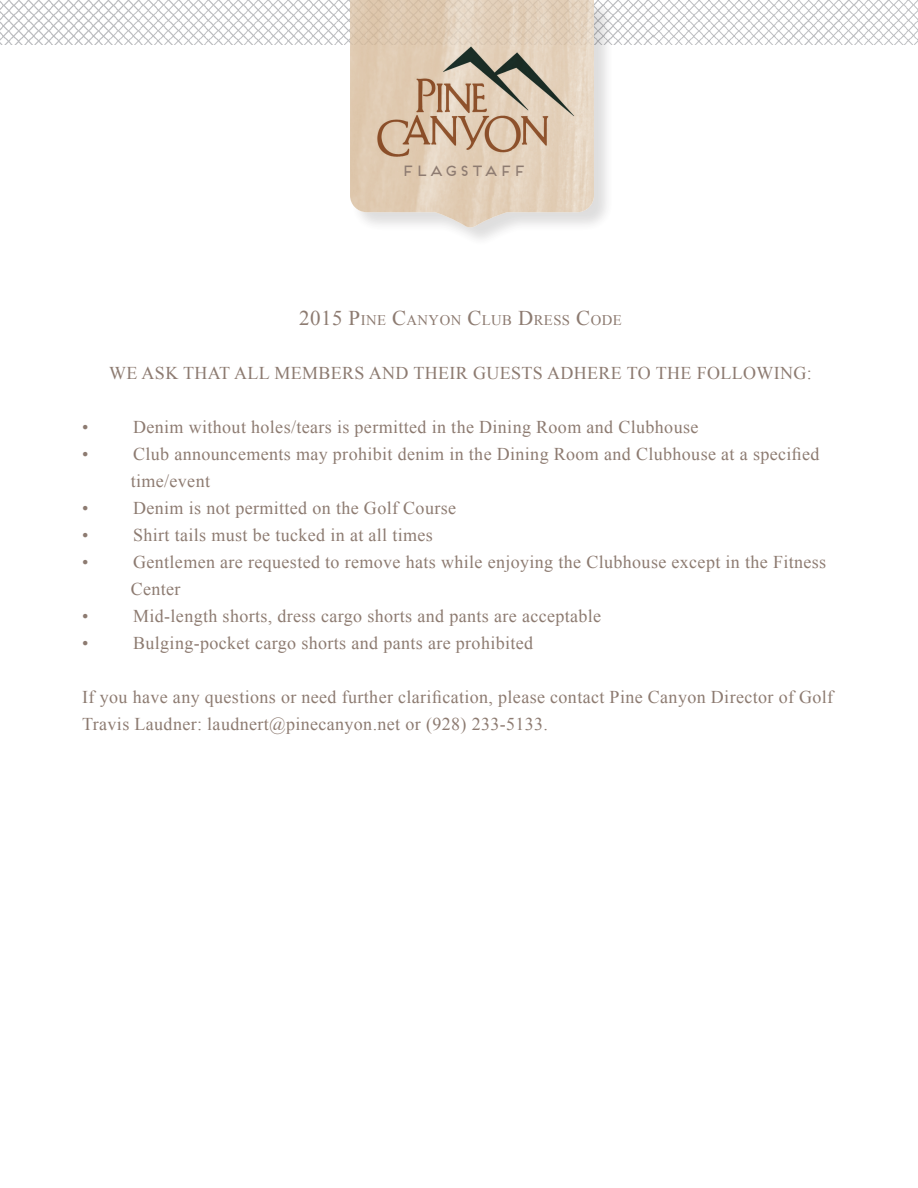
<style>
.page{position:relative;width:918px;height:1188px;background:#fff}
.page>*{position:absolute;margin:0;border:0;box-sizing:border-box;transform-origin:0 0}
.Listing{font:18px/27px "Times New Roman";letter-spacing:.02em;color:#8d7b71}
.Listing-2{font:18px "Times New Roman";letter-spacing:.02em;color:#8d7b71}
.t1{font:14.85px "Frontage";color:#8d7b71}
.Listing-3{font:14.7px "Times New Roman";letter-spacing:.03em;color:#8d7b71}
.s1{font-size:21px}
</style>
<div class="page">
<img style="left:0;top:0;width:918px;height:44px">
<div style="left:350px;top:0;width:264px;height:248px;background:#231f20;opacity:.19"></div>
<img style="left:350px;top:0;width:244px;height:227px">
<img style="left:377px;top:43px;width:197px;height:117px">
<p class="t1" style="left:401px;top:162px;width:127px">FLAGSTAFF</p>
<p class="Listing-3" style="left:299px;top:311px;width:324px"><span class="s1">2015 P</span>INE <span class="s1">C</span>ANYON <span class="s1">C</span>LUB <span class="s1">D</span>RESS <span class="s1">C</span>ODE</p>
<p class="Listing-2" style="left:109px;top:361px;width:138px">WE AS K THAT ALL</p>
<p class="Listing-2" style="left:274px;top:361px;width:57px">MEMBERS</p>
<p class="Listing-2" style="left:369px;top:361px;width:81px">AND THEIR</p>
<p class="Listing-2" style="left:473px;top:361px;width:26px">GUES</p>
<p class="Listing-2" style="left:522px;top:361px;width:78px">TS ADHERE</p>
<p class="Listing-2" style="left:627px;top:361px;width:94px">TO THE FOLLO</p>
<p class="Listing-2" style="left:757px;top:361px;width:57px">WING:</p>
<p class="Listing" style="left:82px;top:414px;width:8px">•</p>
<p class="Listing" style="left:133px;top:414px;width:567px">Denim without holes/tears is permitted in the Dining Room and Clubhouse</p>
<p class="Listing" style="left:82px;top:441px;width:8px">•</p>
<p class="Listing" style="left:133px;top:441px;width:688px">Club announcements may prohibit denim in the Dining Room and Clubhouse at a specified</p>
<p class="Listing" style="left:131px;top:468px;width:81px">time/event</p>
<p class="Listing" style="left:82px;top:495px;width:8px">•</p>
<p class="Listing" style="left:133px;top:495px;width:324px">Denim is not permitted on the Golf Course</p>
<p class="Listing" style="left:82px;top:522px;width:8px">•</p>
<p class="Listing" style="left:133px;top:522px;width:301px">Shirt tails must be tucked in at all times</p>
<p class="Listing" style="left:82px;top:549px;width:8px">•</p>
<p class="Listing" style="left:133px;top:549px;width:695px">Gentlemen are requested to remove hats while enjoying the Clubhouse except in the Fitness</p>
<p class="Listing" style="left:131px;top:576px;width:51px">Center</p>
<p class="Listing" style="left:82px;top:603px;width:8px">•</p>
<p class="Listing" style="left:133px;top:603px;width:470px">Mid-length shorts, dress cargo shorts and pants are acceptable</p>
<p class="Listing" style="left:82px;top:630px;width:8px">•</p>
<p class="Listing" style="left:133px;top:630px;width:401px">Bulging-pocket cargo shorts and pants are prohibited</p>
<p class="Listing" style="left:82px;top:684px;width:753px">If you have any questions or need further clarification, please contact Pine Canyon Director of Golf<br>Travis Laudner: laudnert@pinecanyon.net or (928) 233-5133.</p>
</div>
